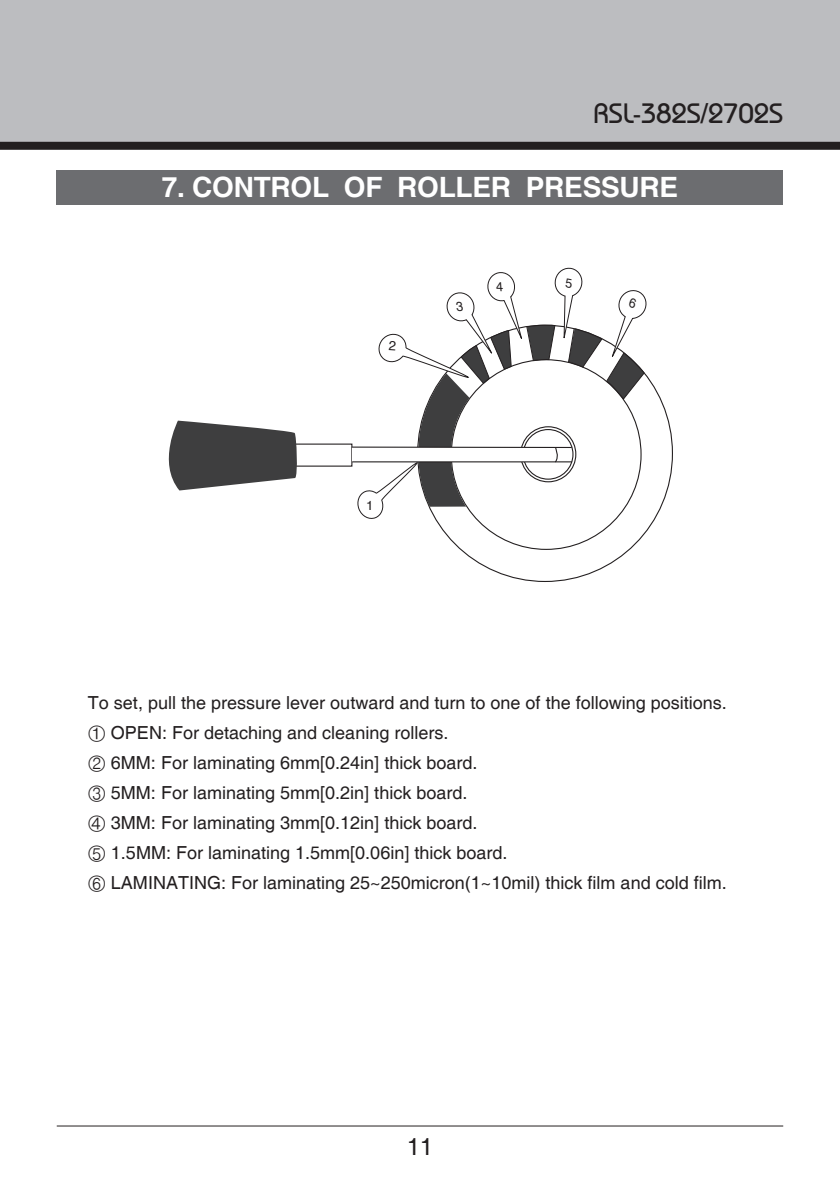
<style>
.page{position:relative;width:840px;height:1191px;background:#fff}
.page>*{position:absolute;margin:0;border:0;box-sizing:border-box;transform-origin:0 0}
.t1{font:700 28px "Helvetica";letter-spacing:-.01em;color:#fff}
.t2{font:500 28px "Bauhaus Std";letter-spacing:-.01em;color:#231f20}
.t3{font:24px "Helvetica";color:#231f20}
.t4{font:18px/30px "Helvetica";color:#231f20}
.t5{font:13.2px "Helvetica";color:#231f20}
.s1{font-family:"ST Xihei"}
</style>
<div class="page">
<div style="left:0;top:0;width:839px;height:142px;background:#bcbdc0"></div>
<div style="left:0;top:142px;width:839px;height:8px;background:#231f20"></div>
<hr style="left:57px;top:1125px;width:725px;height:1px;background:#231f20">
<div style="left:57px;top:170px;width:725px;height:34px;background:#6c6d70"></div>
<svg style="left:168px;top:420px;width:130px;height:70px"></svg>
<hr style="left:351px;top:446px;width:220px;height:2px;background:#231f20">
<hr style="left:352px;top:461px;width:219px;height:1px;background:#231f20">
<svg style="left:355px;top:267px;width:293px;height:254px"></svg>
<h1 class="t2" style="left:593px;top:96px;width:191px">RSL-382S/2702S</h1>
<h1 class="t1" style="left:162px;top:170px;width:517px">7. CONTROL OF ROLLER PRESSURE</h1>
<p class="t5" style="left:366px;top:494px;width:9px">1</p>
<p class="t4" style="left:88px;top:688px;width:640px">To set, pull the pressure lever outward and turn to one of the following positions.<br><span class="s1">①</span> OPEN: For detaching and cleaning rollers.<br><span class="s1">②</span> 6MM: For laminating 6mm[0.24in] thick board.<br><span class="s1">③</span> 5MM: For laminating 5mm[0.2in] thick board.<br><span class="s1">④</span> 3MM: For laminating 3mm[0.12in] thick board.<br><span class="s1">⑤</span> 1.5MM: For laminating 1.5mm[0.06in] thick board.<br><span class="s1">⑥</span> LAMINATING: For laminating 25~250micron(1~10mil) thick film and cold film.</p>
<h2 class="t3" style="left:406px;top:1132px;width:28px">11</h2>
</div>
